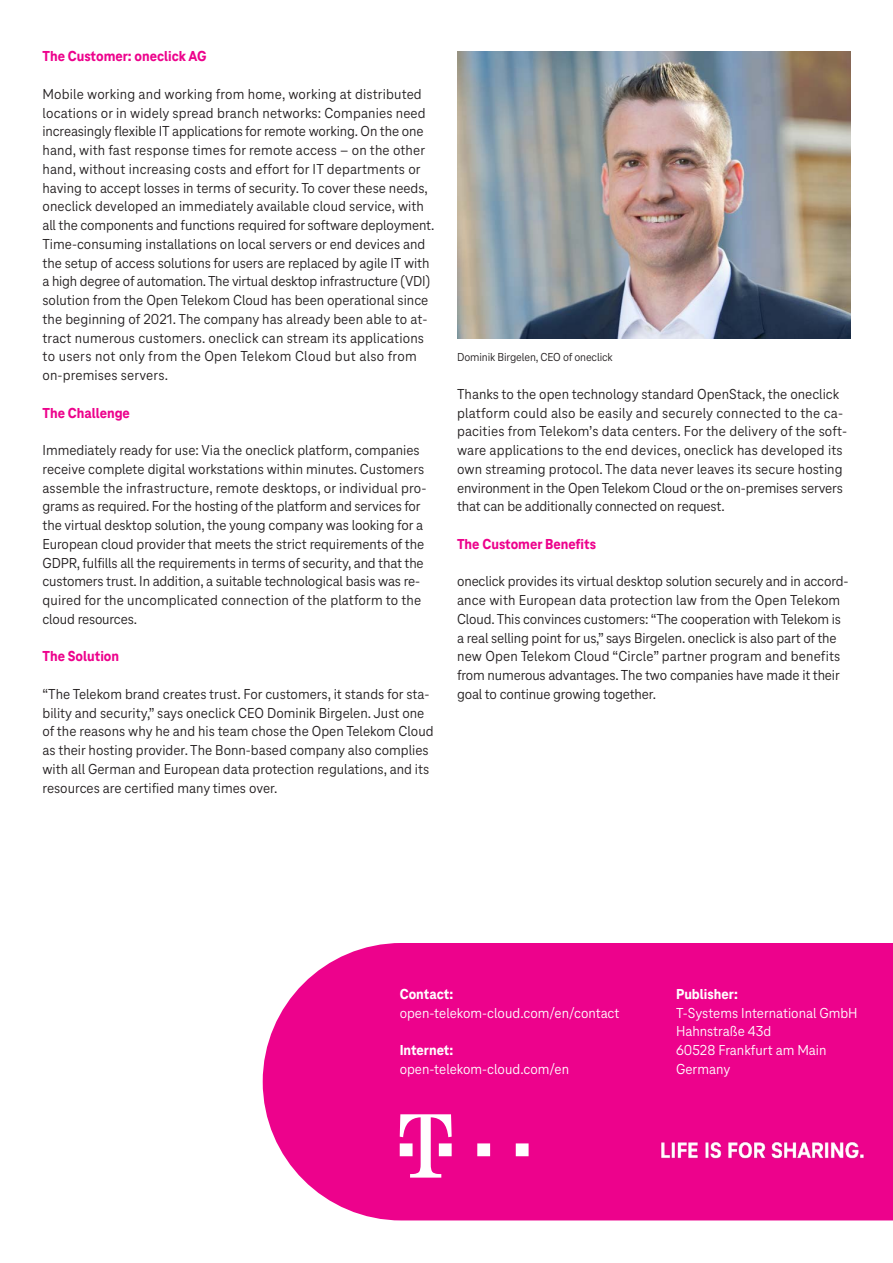
<style>
.page{position:relative;width:893px;height:1263px;background:#fff}
.page>*{position:absolute;margin:0;border:0;box-sizing:border-box;transform-origin:0 0}
.t1{font:15px/18.8px "Tele Neo";color:#231f20}
.t2{font:15px/18.8px "Tele Neo";color:#fff}
.t3{font:800 15px "Tele Neo";color:#ed028c}
.t4{font:800 15px "Tele Neo";color:#fff}
.t5{font:12px "Tele Neo";letter-spacing:-.01em;color:#231f20}
</style>
<div class="page">
<img style="left:457px;top:51px;width:393px;height:287px">
<div style="left:263px;top:943px;width:630px;height:277px;background:#ed028c"></div>
<svg style="left:400px;top:1114px;width:52px;height:63px"></svg>
<svg style="left:477px;top:1143px;width:13px;height:13px"></svg>
<svg style="left:516px;top:1143px;width:13px;height:13px"></svg>
<img style="left:642px;top:1111px;width:233px;height:75px">
<p class="t3" style="left:43px;top:48px;width:166px">The Customer: oneclick AG</p>
<p class="t1" style="left:43px;top:85px;width:393px">Mobile working and working from home, working at distributed locations or in widely spread branch networks: Companies need increasingly flexible IT applications for remote working. On the one hand, with fast response times for remote access – on the other hand, without increasing costs and effort for IT departments or having to accept losses in terms of security. To cover these needs, oneclick developed an immediately available cloud service, with all the components and functions required for software deployment.<br>Time-consuming installations on local servers or end devices and the setup of access solutions for users are replaced by agile IT with a high degree of automation. The virtual desktop infrastructure (VDI) solution from the Open Telekom Cloud has been operational since the beginning of 2021. The company has already been able to at&shy;tract numerous customers. oneclick can stream its applications to users not only from the Open Telekom Cloud but also from on-premises servers.</p>
<p class="t3" style="left:43px;top:404px;width:89px">The Challenge</p>
<p class="t1" style="left:43px;top:441px;width:385px">Immediately ready for use: Via the oneclick platform, companies receive complete digital workstations within minutes. Customers assemble the infrastructure, remote desktops, or individual pro&shy;grams as required. For the hosting of the platform and services for the virtual desktop solution, the young company was looking for a European cloud provider that meets the strict requirements of the GDPR, fulfills all the requirements in terms of security, and that the customers trust. In addition, a suitable technological basis was re&shy;quired for the uncomplicated connection of the platform to the cloud resources.</p>
<p class="t3" style="left:43px;top:648px;width:78px">The Solution</p>
<p class="t1" style="left:43px;top:685px;width:393px">“The Telekom brand creates trust. For customers, it stands for sta&shy;bility and security,” says oneclick CEO Dominik Birgelen. Just one of the reasons why he and his team chose the Open Telekom Cloud as their hosting provider. The Bonn-based company also complies with all German and European data protection regulations, and its resources are certified many times over.</p>
<p class="t5" style="left:457px;top:351px;width:157px">Dominik Birgelen, CEO of oneclick</p>
<p class="t1" style="left:457px;top:385px;width:392px">Thanks to the open technology standard OpenStack, the oneclick platform could also be easily and securely connected to the ca&shy;pacities from Telekom’s data centers. For the delivery of the soft&shy;ware applications to the end devices, oneclick has developed its own streaming protocol. The data never leaves its secure hosting environment in the Open Telekom Cloud or the on-premises servers that can be additionally connected on request.</p>
<p class="t3" style="left:457px;top:535px;width:140px">The Customer Benefits</p>
<p class="t1" style="left:457px;top:572px;width:393px">oneclick provides its virtual desktop solution securely and in accord&shy;ance with European data protection law from the Open Telekom Cloud. This convinces customers: “The cooperation with Telekom is a real selling point for us,” says Birgelen. oneclick is also part of the new Open Telekom Cloud “Circle” partner program and benefits from numerous advantages. The two companies have made it their goal to continue growing together.</p>
<p class="t4" style="left:400px;top:985px;width:55px">Contact:</p>
<p class="t2" style="left:400px;top:1003px;width:221px">open-telekom-cloud.com/en/contact</p>
<p class="t4" style="left:400px;top:1042px;width:55px">Internet:</p>
<p class="t2" style="left:400px;top:1060px;width:171px">open-telekom-cloud.com/en</p>
<p class="t4" style="left:676px;top:985px;width:63px">Publisher:</p>
<p class="t2" style="left:676px;top:1003px;width:183px">T-Systems International GmbH<br>Hahnstraße 43d<br>60528 Frankfurt am Main<br>Germany</p>
</div>
